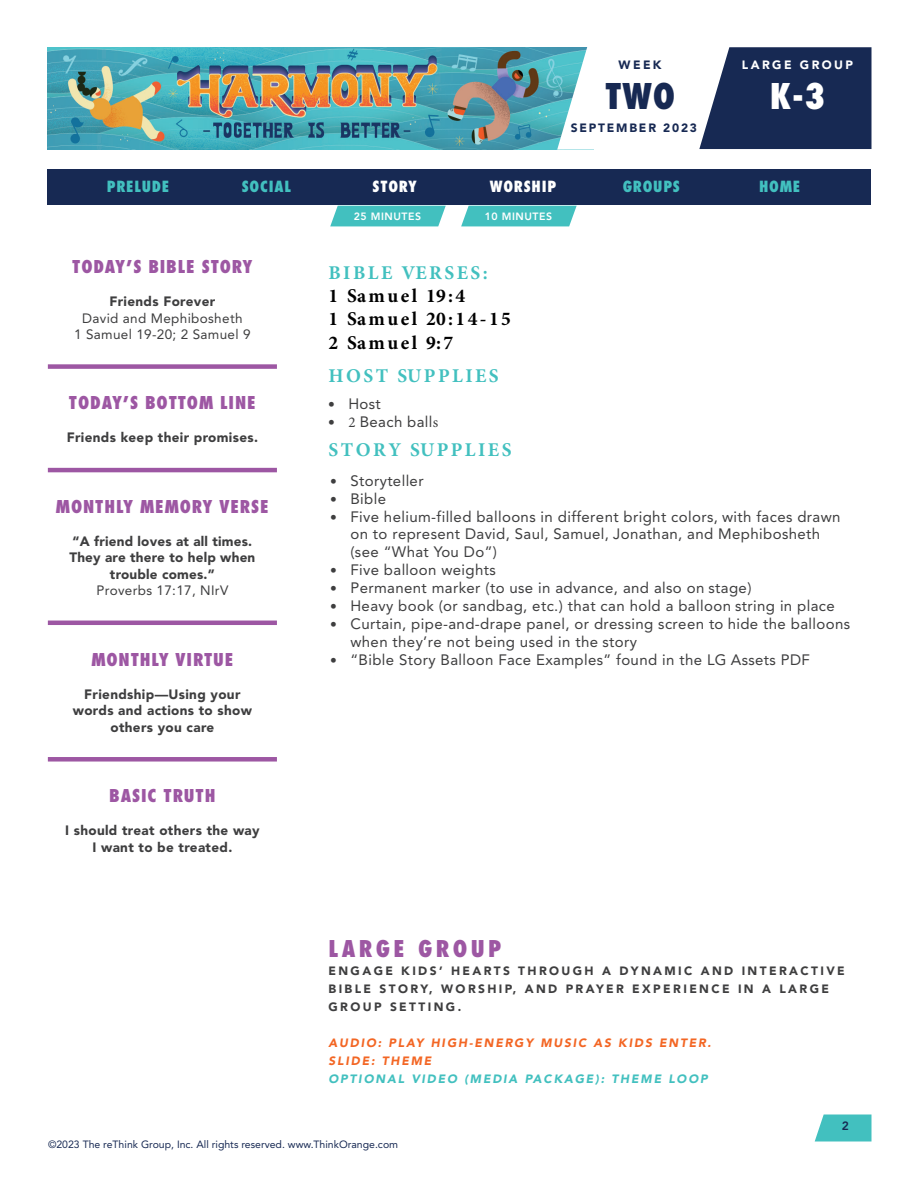
<style>
.page{position:relative;width:918px;height:1188px;background:#fff}
.page>*{position:absolute;margin:0;border:0;box-sizing:border-box;transform-origin:0 0}
.t1{font:800 condensed 34.5px "Futura Std";color:#172953}
.t2{font:800 condensed 34.5px "Futura Std";color:#fff}
.Paragraph_Style_1{font:800 condensed 22.5px "Futura Std";letter-spacing:.15em;color:#9d57a3}
.t3{font:700 19.5px "Minion Pro";letter-spacing:.125em;color:#42c0bf}
.t4{font:700 19.5px/23.4px "Minion Pro";letter-spacing:.125em;color:#000}
.t5{font:800 condensed 17.25px "Futura Std";letter-spacing:.05em;color:#9d57a3}
.t6{font:15px/17.9px "Avenir LT Std";letter-spacing:.025em;color:#3e3e3f}
.t7{font:800 condensed 15px "Futura Std";letter-spacing:.05em;color:#42c0bf}
.t8{font:800 condensed 15px "Futura Std";letter-spacing:.05em;color:#fff}
.t9{font:900 13.5px/16.5px "Avenir LT Std";letter-spacing:.025em;color:#3e3e3f;text-align:center}
.t10{font:13.5px/16.2px "Avenir LT Std";letter-spacing:.025em;color:#3e3e3f;text-align:center}
.Paragraph_Style_1-2{font:900 12px/18px "Avenir LT Std";letter-spacing:.2em;color:#3e3e3f}
.Paragraph_Style_1-3{font:italic 900 12px "Avenir LT Std";letter-spacing:.15em;color:#f36624}
.Paragraph_Style_1-4{font:italic 900 12px "Avenir LT Std";letter-spacing:.15em;color:#42c0bf}
.t11{font:900 12px "Avenir LT Std";letter-spacing:.15em;color:#172953}
.t12{font:900 12px "Avenir LT Std";letter-spacing:.2em;color:#fff}
.t13{font:800 12px "Avenir LT Std";color:#172953}
.t14{font:10.5px "Avenir LT Std";color:#172953}
.t15{font:800 10.5px "Avenir LT Std";letter-spacing:.05em;color:#fff}
.s1{font-family:"Avenir";font-size:13.5px}
.s2{font-family:"Minion Pro"}
</style>
<div class="page">
<img style="left:47px;top:47px;width:510px;height:102px">
<svg style="left:815px;top:1114px;width:57px;height:28px;background:#57c7c6"></svg>
<svg style="left:557px;top:47px;width:315px;height:103px"></svg>
<div style="left:48px;top:364px;width:229px;height:5px;background:#9d57a3"></div>
<hr style="left:48px;top:468px;width:229px;height:4px;background:#9d57a3">
<hr style="left:48px;top:621px;width:229px;height:4px;background:#9d57a3">
<div style="left:48px;top:757px;width:229px;height:5px;background:#9d57a3"></div>
<svg style="left:330px;top:206px;width:116px;height:20px;background:#4fc4c3"></svg>
<svg style="left:461px;top:206px;width:116px;height:20px;background:#4fc4c3"></svg>
<div style="left:47px;top:170px;width:824px;height:36px;background:#172953"></div>
<p class="t11" style="left:619px;top:58px;width:44px">WEEK</p>
<p class="t12" style="left:742px;top:58px;width:113px">LARGE GROUP</p>
<h1 class="t1" style="left:605px;top:75px;width:72px">TWO</h1>
<h1 class="t2" style="left:770px;top:75px;width:57px">K-3</h1>
<p class="t11" style="left:571px;top:121px;width:128px">SEPTEMBER 2023</p>
<p class="t7" style="left:107px;top:177px;width:64px">PRELUDE</p>
<p class="t7" style="left:242px;top:177px;width:51px">SOCIAL</p>
<p class="t8" style="left:373px;top:177px;width:46px">STORY</p>
<p class="t8" style="left:490px;top:177px;width:68px">WORSHIP</p>
<p class="t7" style="left:623px;top:177px;width:59px">GROUPS</p>
<p class="t7" style="left:759px;top:177px;width:43px">HOME</p>
<p class="t5" style="left:72px;top:256px;width:182px">TODAY’S BIBLE STORY</p>
<p class="t9" style="left:109px;top:293px;width:107px">Friends Forever</p>
<p class="t10" style="left:74px;top:310px;width:178px">David and Mephibosheth<br>1 Samuel 19-20; 2 Samuel 9</p>
<p class="t5" style="left:69px;top:392px;width:188px">TODAY’S BOTTOM LINE</p>
<p class="t9" style="left:67px;top:429px;width:193px">Friends keep their promises.</p>
<p class="t5" style="left:56px;top:496px;width:214px">MONTHLY MEMORY VERSE</p>
<p class="t9" style="left:69px;top:533px;width:187px">“A friend loves at all times.<br>They are there to help when trouble comes.”</p>
<p class="t10" style="left:97px;top:582px;width:133px">Proverbs 17:17, NIrV</p>
<p class="t5" style="left:91px;top:648px;width:143px">MONTHLY VIRTUE</p>
<p class="t9" style="left:73px;top:686px;width:181px">Friendship—Using your words and actions to show others you care</p>
<p class="t5" style="left:109px;top:785px;width:108px">BASIC TRUTH</p>
<p class="t9" style="left:65px;top:822px;width:196px">I should treat others the way<br>I want to be treated.</p>
<p class="t15" style="left:354px;top:210px;width:69px">25 MINUTES</p>
<p class="t15" style="left:485px;top:210px;width:69px">10 MINUTES</p>
<h3 class="t3" style="left:328px;top:261px;width:161px">BIBLE VERSES:</h3>
<h3 class="t4" style="left:328px;top:284px;width:184px">1 Samuel 19:4<br>1 Samuel 20:14-15<br>2 Samuel 9:7</h3>
<h3 class="t3" style="left:328px;top:363px;width:172px">HOST SUPPLIES</h3>
<p class="t6" style="left:328px;top:394px;width:54px"><span class="s1">•</span> Host</p>
<p class="t6" style="left:328px;top:412px;width:112px"><span class="s1">•</span> <span class="s2">2</span> Beach ball<span class="s2">s</span></p>
<h3 class="t3" style="left:328px;top:438px;width:185px">STORY SUPPLIES</h3>
<p class="t6" style="left:330px;top:472px;width:95px"><span class="s1">•</span> Storyteller</p>
<p class="t6" style="left:330px;top:490px;width:57px"><span class="s1">•</span> Bible</p>
<p class="t6" style="left:350px;top:508px;width:492px;text-indent:-20px"><span class="s1">•</span> Five helium-filled balloons in different bright colors, with faces drawn on to represent David, Saul, Samuel, Jonathan, and Mephibosheth (see “What You Do”)</p>
<p class="t6" style="left:330px;top:561px;width:167px"><span class="s1">•</span> Five balloon weights</p>
<p class="t6" style="left:330px;top:579px;width:423px"><span class="s1">•</span> Permanent marker (to use in advance, and also on stage)</p>
<p class="t6" style="left:330px;top:597px;width:506px"><span class="s1">•</span> Heavy book (or sandbag, etc.) that can hold a balloon string in place</p>
<p class="t6" style="left:350px;top:615px;width:501px;text-indent:-20px"><span class="s1">•</span> Curtain, pipe-and-drape panel, or dressing screen to hide the balloons when they’re not being used in the story</p>
<p class="t6" style="left:330px;top:651px;width:481px"><span class="s1">•</span> “Bible Story Balloon Face Examples” found in the LG Assets PDF</p>
<p class="Paragraph_Style_1" style="left:328px;top:934px;width:174px">LARGE GROUP</p>
<p class="Paragraph_Style_1-2" style="left:328px;top:962px;width:518px">ENGAGE KIDS’ HEARTS THROUGH A DYNAMIC AND INTERACTIVE<br>BIBLE STORY, WORSHIP, AND PRAYER EXPERIENCE IN A LARGE<br>GROUP SETTING.</p>
<p class="Paragraph_Style_1-3" style="left:328px;top:1035px;width:384px">AUDIO: PLAY HIGH-ENERGY MUSIC AS KIDS ENTER.</p>
<p class="Paragraph_Style_1-3" style="left:328px;top:1053px;width:104px">SLIDE: THEME</p>
<p class="Paragraph_Style_1-4" style="left:328px;top:1071px;width:381px">OPTIONAL VIDEO (MEDIA PACKAGE): THEME LOOP</p>
<p class="t13" style="left:842px;top:1118px;width:9px">2</p>
<p class="t14" style="left:48px;top:1138px;width:352px">©2023 The reThink Group, Inc. All rights reserved. www.ThinkOrange.com</p>
</div>
